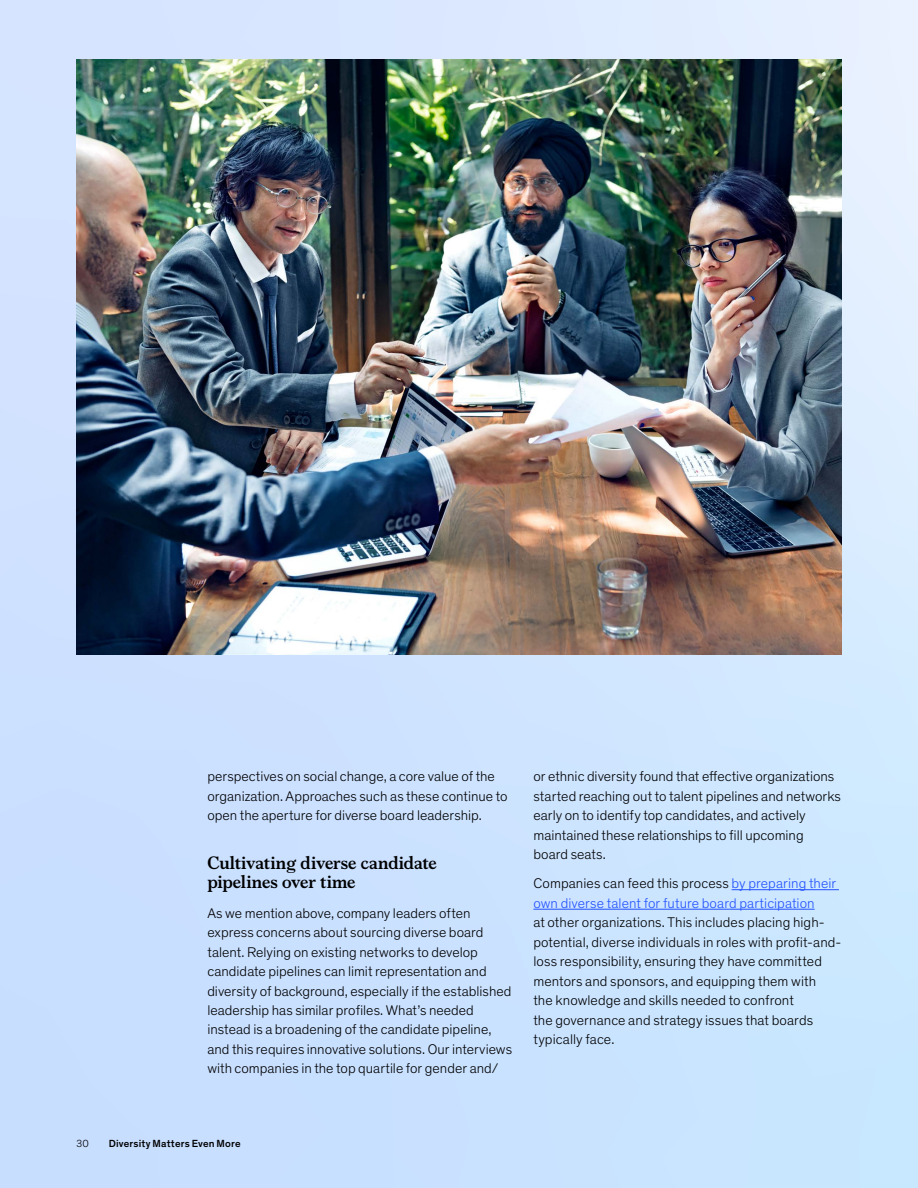
<style>
.page{position:relative;width:918px;height:1188px;background:#fff}
.page>*{position:absolute;margin:0;border:0;box-sizing:border-box;transform-origin:0 0}
.t1{font:700 18px/19.5px "Bower";letter-spacing:-.01em;color:#000}
.t2{font:300 14.25px/19.5px "Mc Kinsey Sans";color:#000}
.t3{font:300 14.25px/19.5px "Mc Kinsey Sans";letter-spacing:.005em;color:#2251ff}
.t4{font:500 10.5px "Mc Kinsey Sans";letter-spacing:.015em;color:#000}
.t5{font:300 10.5px "Mc Kinsey Sans";color:#000}
.s1{color:#000}
</style>
<div class="page">
<div style="left:0;top:0;width:918px;height:1188px;background:linear-gradient(to bottom,#dfeafd,#c5e1ff)"></div>
<hr style="left:732px;top:889px;width:107px;height:1px;background:#2251ff">
<hr style="left:533px;top:909px;width:282px;height:1px;background:#2251ff">
<img style="left:77px;top:60px;width:764px;height:595px">
<p class="t2" style="left:207px;top:766px;width:302px">perspectives on social change, a core value of the organization. Approaches such as these continue to open the aperture for diverse board leadership.</p>
<p class="t1" style="left:207px;top:852px;width:231px">Cultivating diverse candidate pipelines over time</p>
<p class="t2" style="left:207px;top:902px;width:306px">As we mention above, company leaders often express concerns about sourcing diverse board talent. Relying on existing networks to develop candidate pipelines can limit representation and diversity of background, especially if the established leadership has similar profiles. What’s needed instead is a broadening of the candidate pipeline, and this requires innovative solutions. Our interviews with companies in the top quartile for gender and/</p>
<p class="t2" style="left:533px;top:766px;width:309px">or ethnic diversity found that effective organizations started reaching out to talent pipelines and networks early on to identify top candidates, and actively maintained these relationships to fill upcoming board seats.</p>
<p class="t3" style="left:533px;top:873px;width:304px"><span class="s1">Companies can feed this process</span> by preparing their own diverse talent for future board participation</p>
<p class="t2" style="left:533px;top:912px;width:310px">at other organizations. This includes placing high&shy;potential, diverse individuals in roles with profit-and&shy;loss responsibility, ensuring they have committed mentors and sponsors, and equipping them with<br>the knowledge and skills needed to confront<br>the governance and strategy issues that boards typically face.</p>
<p class="t5" style="left:77px;top:1136px;width:14px">30</p>
<p class="t4" style="left:109px;top:1135px;width:133px">Diversity Matters Even More</p>
</div>
